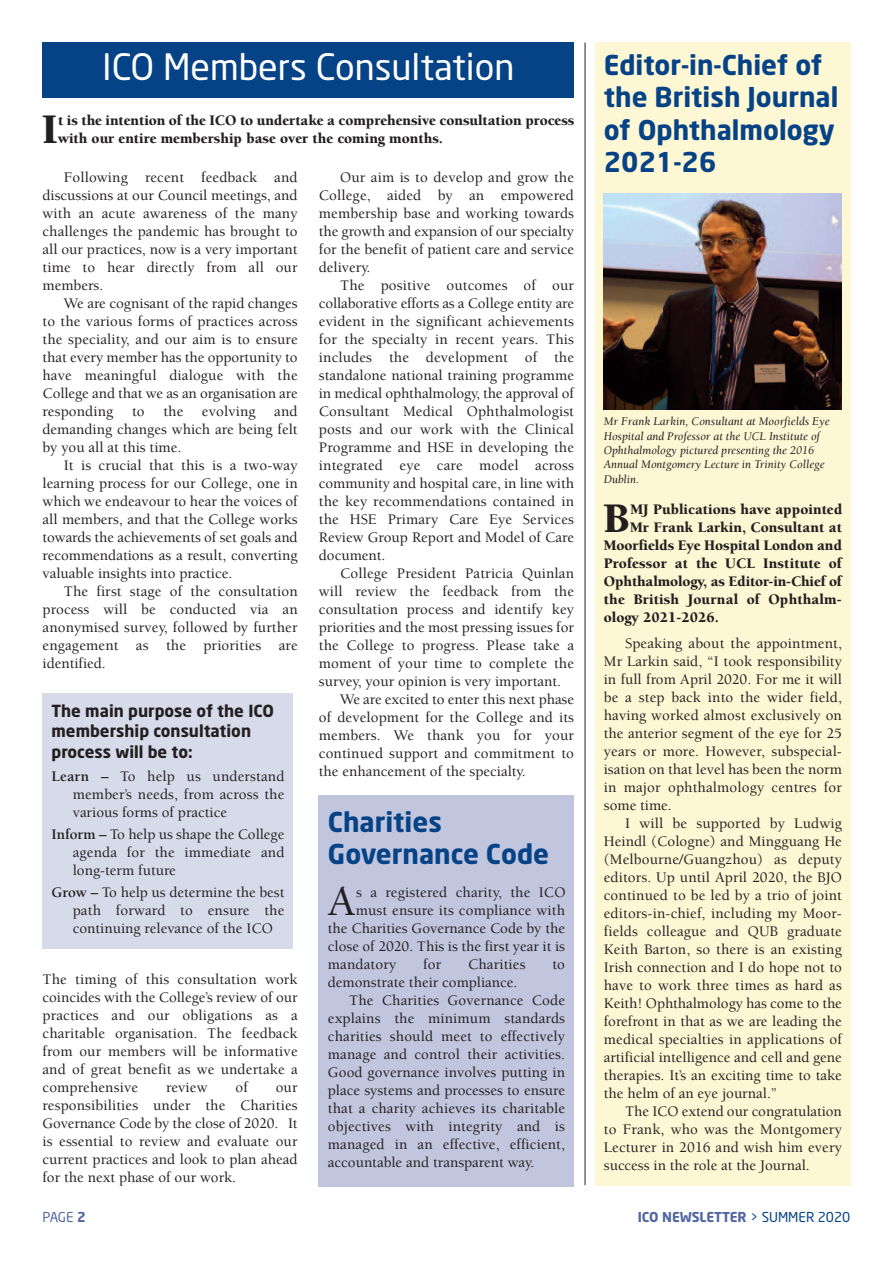
<style>
.page{position:relative;width:893px;height:1263px;background:#fff}
.page>*{position:absolute;margin:0;border:0;box-sizing:border-box;transform-origin:0 0}
.t1{font:900 43.35px "Berkeley";color:#231f20}
.t2{font:500 43.35px "Berkeley";color:#231f20}
.t3{font:36px "Neo Sans";color:#fff}
.t4{font:700 27px/32.4px "Neo Sans";color:#054286}
.t5{font:700 16.5px/20.4px "Neo Sans";color:#231f20}
.t6{font:500 15px/18px "Berkeley";letter-spacing:.005em;color:#231f20;text-align:justify}
.t7{font:900 15px/18px "Berkeley";color:#231f20}
.t8{font:700 13.5px "Neo Sans";color:#5167a1}
.t9{font:13.5px "Neo Sans";color:#5167a1}
.t10{font:italic 12px/14.4px "Berkeley";color:#231f20}
.s1{font-weight:700}
.s2{font-weight:400;color:#054286}
</style>
<div class="page">
<div style="left:595px;top:43px;width:255px;height:1143px;background:#fef7d4"></div>
<div style="left:43px;top:693px;width:250px;height:255px;background:#d7dae9"></div>
<div style="left:43px;top:43px;width:531px;height:55px;background:#054286"></div>
<div style="left:319px;top:795px;width:255px;height:391px;background:#c1c5dd"></div>
<img style="left:604px;top:193px;width:238px;height:216px">
<hr style="left:585px;top:43px;width:1px;height:1142px;background:#231f20">
<h2 class="t3" style="left:102px;top:47px;width:414px">ICO Members Consultation</h2>
<h1 class="t1" style="left:42px;top:112px;width:18px">I</h1>
<p class="t7" style="left:58px;top:112px;width:518px">t is the intention of the ICO to undertake a comprehensive consultation process with our entire membership base over the coming months.</p>
<p class="t6" style="left:43px;top:169px;width:257px;text-indent:21px">Following recent feedback and discussions at our Council meetings, and with an acute awareness of the many challenges the pandemic has brought to all our practices, now is a very important time to hear directly from all our members.</p>
<p class="t6" style="left:43px;top:295px;width:257px;text-indent:21px">We are cognisant of the rapid changes to the various forms of practices across the speciality, and our aim is to ensure that every member has the opportunity to have meaningful dialogue with the College and that we as an organisation are responding to the evolving and demanding changes which are being felt by you all at this time.</p>
<p class="t6" style="left:43px;top:457px;width:257px;text-indent:21px">It is crucial that this is a two-way learning process for our College, one in which we endeavour to hear the voices of all members, and that the College works towards the achievements of set goals and recommendations as a result, converting valuable insights into practice.</p>
<p class="t6" style="left:43px;top:583px;width:257px;text-indent:21px">The first stage of the consultation process will be conducted via an anonymised survey, followed by further engagement as the priorities are identified.</p>
<p class="t5" style="left:52px;top:701px;width:224px">The main purpose of the ICO membership consultation process will be to:</p>
<p class="t6" style="left:73px;top:768px;width:213px;text-indent:-21px"><span class="s1">Learn –</span> To help us understand member’s needs, from across the various forms of practice</p>
<p class="t6" style="left:73px;top:826px;width:213px;text-indent:-21px"><span class="s1">Inform –</span> To help us shape the College agenda for the immediate and long-term future</p>
<p class="t6" style="left:73px;top:884px;width:213px;text-indent:-21px"><span class="s1">Grow –</span> To help us determine the best path forward to ensure the continuing relevance of the ICO</p>
<p class="t6" style="left:43px;top:972px;width:257px">The timing of this consultation work coincides with the College’s review of our practices and our obligations as a charitable organisation. The feedback from our members will be informative and of great benefit as we undertake a comprehensive</p>
<p class="t6" style="left:166px;top:1080px;width:43px">review</p>
<p class="t6" style="left:235px;top:1080px;width:14px">of</p>
<p class="t6" style="left:43px;top:1080px;width:257px;text-indent:233px">our responsibilities under the Charities Governance Code by the close of 2020. It is essential to review and evaluate our current practices and look to plan ahead for the next phase of our work.</p>
<p class="t6" style="left:319px;top:169px;width:257px;text-indent:21px">Our aim is to develop and grow the College, aided by an empowered membership base and working towards the growth and expansion of our specialty for the benefit of patient care and service delivery.</p>
<p class="t6" style="left:319px;top:277px;width:257px;text-indent:21px">The positive outcomes of our collaborative efforts as a College entity are evident in the significant achievements for the specialty in recent years. This includes the development of the standalone national training programme in medical ophthalmology, the approval of Consultant Medical Ophthalmologist posts and our work with the Clinical Programme and HSE in developing the integrated eye care model across community and hospital care, in line with the key recommendations contained in the HSE Primary Care Eye Services Review Group Report and Model of Care document.</p>
<p class="t6" style="left:340px;top:565px;width:235px">College President Patricia Quinlan</p>
<p class="t6" style="left:319px;top:583px;width:257px">will review the feedback from the</p>
<p class="t6" style="left:319px;top:601px;width:257px">consultation process and identify key</p>
<p class="t6" style="left:319px;top:619px;width:257px">priorities and the most pressing issues for</p>
<p class="t6" style="left:319px;top:637px;width:257px">the College to progress. Please take a</p>
<p class="t6" style="left:319px;top:655px;width:257px">moment of your time to complete the</p>
<p class="t6" style="left:319px;top:673px;width:244px">survey, your opinion is very important.</p>
<p class="t6" style="left:340px;top:691px;width:235px">We are excited to enter this next phase</p>
<p class="t6" style="left:319px;top:709px;width:257px">of development for the College and its</p>
<p class="t6" style="left:319px;top:727px;width:257px">members. We thank you for your</p>
<p class="t6" style="left:319px;top:745px;width:257px">continued support and commitment to</p>
<p class="t6" style="left:319px;top:763px;width:208px">the enhancement of the specialty.</p>
<h3 class="t4" style="left:328px;top:806px;width:223px">Charities<br>Governance Code</h3>
<h1 class="t2" style="left:328px;top:884px;width:30px">A</h1>
<p class="t6" style="left:356px;top:885px;width:211px">s a registered charity, the ICO</p>
<p class="t6" style="left:356px;top:903px;width:211px">must ensure its compliance with</p>
<p class="t6" style="left:328px;top:921px;width:239px">the Charities Governance Code by the</p>
<p class="t6" style="left:328px;top:939px;width:239px">close of 2020. This is the first year it is</p>
<p class="t6" style="left:328px;top:957px;width:70px">mandatory</p>
<p class="t6" style="left:423px;top:957px;width:20px">for</p>
<p class="t6" style="left:468px;top:957px;width:59px">Charities</p>
<p class="t6" style="left:552px;top:957px;width:14px">to</p>
<p class="t6" style="left:328px;top:975px;width:191px">demonstrate their compliance.</p>
<p class="t6" style="left:349px;top:993px;width:217px">The Charities Governance Code</p>
<p class="t6" style="left:328px;top:1011px;width:239px">explains the minimum standards</p>
<p class="t6" style="left:328px;top:1029px;width:239px">charities should meet to effectively</p>
<p class="t6" style="left:328px;top:1047px;width:239px">manage and control their activities.</p>
<p class="t6" style="left:328px;top:1065px;width:239px">Good governance involves putting in</p>
<p class="t6" style="left:328px;top:1083px;width:239px">place systems and processes to ensure</p>
<p class="t6" style="left:328px;top:1101px;width:239px">that a charity achieves its charitable</p>
<p class="t6" style="left:328px;top:1119px;width:239px">objectives with integrity and is</p>
<p class="t6" style="left:328px;top:1137px;width:239px">managed in an effective, efficient,</p>
<p class="t6" style="left:328px;top:1155px;width:208px">accountable and transparent way.</p>
<h3 class="t4" style="left:604px;top:49px;width:236px">Editor-in-Chief of the British Journal of Ophthalmology<br>2021-26</h3>
<p class="t10" style="left:604px;top:415px;width:227px">Mr Frank Larkin, Consultant at Moorfields Eye Hospital and Professor at the UCL Institute of Ophthalmology pictured presenting the 2016<br>Annual Montgomery Lecture in Trinity College Dublin.</p>
<h1 class="t1" style="left:603px;top:501px;width:29px">B</h1>
<p class="t7" style="left:630px;top:501px;width:213px">MJ Publications have appointed</p>
<p class="t7" style="left:630px;top:519px;width:213px">Mr Frank Larkin, Consultant at</p>
<p class="t7" style="left:604px;top:537px;width:240px">Moorfields Eye Hospital London and</p>
<p class="t7" style="left:604px;top:555px;width:240px">Professor at the UCL Institute of</p>
<p class="t7" style="left:604px;top:573px;width:240px">Ophthalmology, as Editor-in-Chief of</p>
<p class="t7" style="left:604px;top:591px;width:240px">the British Journal of Ophthalm-</p>
<p class="t7" style="left:604px;top:609px;width:117px">ology 2021-2026.</p>
<p class="t6" style="left:604px;top:636px;width:240px;text-indent:21px">Speaking about the appointment, Mr Larkin said, “I took responsibility in full from April 2020. For me it will be a step back into the wider field, having worked almost exclusively on the anterior segment of the eye for 25 years or more. However, subspecial&shy;isation on that level has been the norm in major ophthalmology centres for some time.</p>
<p class="t6" style="left:604px;top:816px;width:240px;text-indent:21px">I will be supported by Ludwig Heindl (Cologne) and Mingguang He (Melbourne/Guangzhou) as deputy editors. Up until April 2020, the BJO continued to be led by a trio of joint editors-in-chief, including my Moor&shy;fields colleague and QUB graduate Keith Barton, so there is an existing Irish connection and I do hope not to have to work three times as hard as Keith! Ophthalmology has come to the forefront in that as we are leading the medical specialties in applications of artificial intelligence and cell and gene therapies. It’s an exciting time to take the helm of an eye journal.”</p>
<p class="t6" style="left:604px;top:1104px;width:240px;text-indent:21px">The ICO extend our congratulation to Frank, who was the Montgomery Lecturer in 2016 and wish him every success in the role at the Journal.</p>
<p class="t9" style="left:43px;top:1210px;width:45px">PAGE <span class="s1">2</span></p>
<p class="t8" style="left:638px;top:1210px;width:214px">ICO NEWSLETTER <span class="s2">&gt; SUMMER 2020</span></p>
</div>
